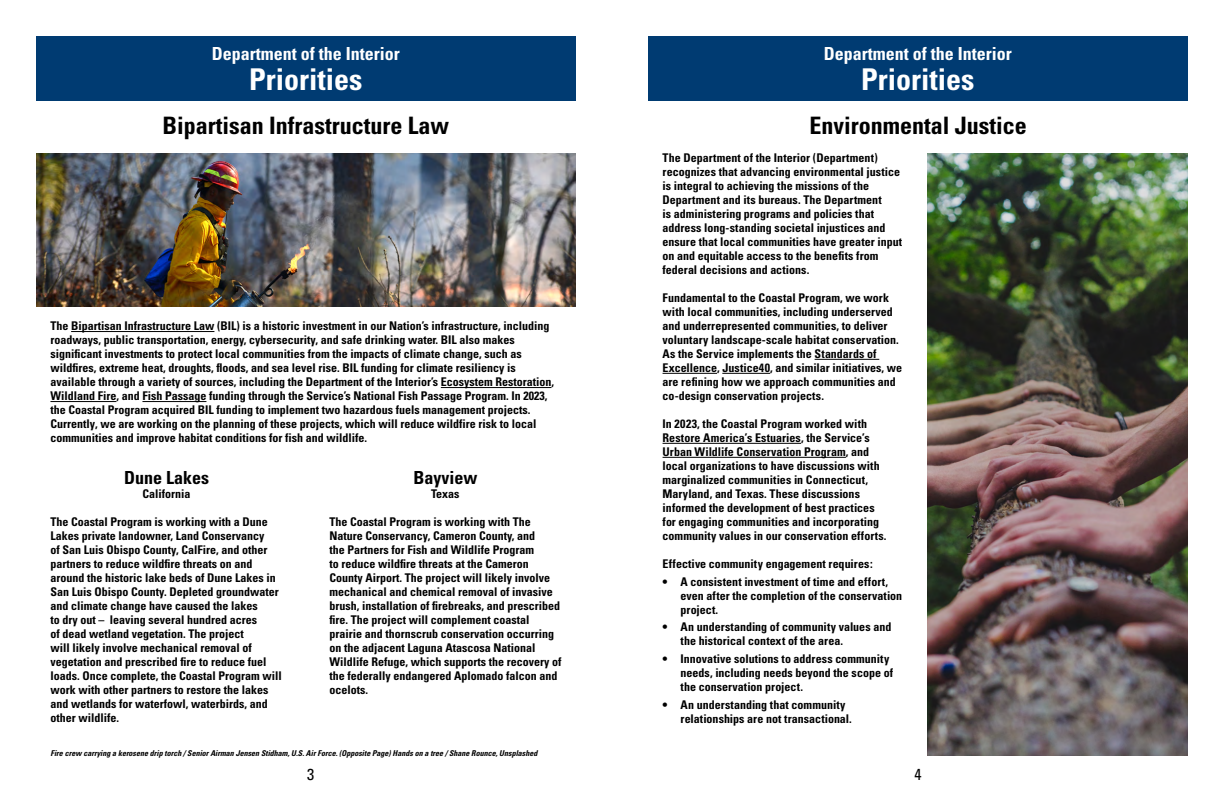
<style>
.page{position:relative;width:1224px;height:792px;background:#fff}
.page>*{position:absolute;margin:0;border:0;box-sizing:border-box;transform-origin:0 0}
.t1{font:700 condensed 30px "Univers";color:#fff}
.t2{font:700 condensed 24px "Univers";color:#000}
.t3{font:700 condensed 18px "Univers";color:#fff}
.t4{font:700 condensed 18px "Univers";color:#000}
.t5{font:condensed 16px "Univers";color:#000}
.t6{font:700 condensed 12px/14px "Univers";color:#000}
.t7{font:italic 700 condensed 8px "Univers";color:#000}
</style>
<div class="page">
<div style="left:36px;top:36px;width:540px;height:65px;background:#003b72"></div>
<div style="left:648px;top:36px;width:540px;height:65px;background:#003b72"></div>
<hr style="left:815px;top:359px;width:64px;height:1px;background:#000">
<hr style="left:663px;top:373px;width:54px;height:1px;background:#000">
<hr style="left:722px;top:373px;width:48px;height:1px;background:#000">
<hr style="left:663px;top:443px;width:138px;height:1px;background:#000">
<hr style="left:663px;top:457px;width:183px;height:1px;background:#000">
<img style="left:36px;top:153px;width:540px;height:153px">
<img style="left:927px;top:153px;width:261px;height:603px">
<hr style="left:71px;top:331px;width:143px;height:1px;background:#000">
<hr style="left:441px;top:387px;width:111px;height:1px;background:#000">
<hr style="left:50px;top:401px;width:66px;height:1px;background:#000">
<hr style="left:142px;top:401px;width:64px;height:1px;background:#000">
<h1 class="t3" style="left:212px;top:43px;width:189px">Department of the Interior</h1>
<h1 class="t1" style="left:249px;top:61px;width:115px">Priorities</h1>
<h2 class="t2" style="left:162px;top:111px;width:288px">Bipartisan Infrastructure Law</h2>
<p class="t6" style="left:50px;top:318px;width:505px">The Bipartisan Infrastructure Law (BIL) is a historic investment in our Nation’s infrastructure, including roadways, public transportation, energy, cybersecurity, and safe drinking water. BIL also makes significant investments to protect local communities from the impacts of climate change, such as wildfires, extreme heat, droughts, floods, and sea level rise. BIL funding for climate resiliency is available through a variety of sources, including the Department of the Interior’s Ecosystem Restoration, Wildland Fire, and Fish Passage funding through the Service’s National Fish Passage Program. In 2023, the Coastal Program acquired BIL funding to implement two hazardous fuels management projects.<br>Currently, we are working on the planning of these projects, which will reduce wildfire risk to local communities and improve habitat conditions for fish and wildlife.</p>
<h3 class="t4" style="left:124px;top:466px;width:86px">Dune Lakes</h3>
<h3 class="t6" style="left:143px;top:487px;width:50px">California</h3>
<p class="t6" style="left:51px;top:515px;width:233px">The Coastal Program is working with a Dune Lakes private landowner, Land Conservancy<br>of San Luis Obispo County, CalFire, and other partners to reduce wildfire threats on and around the historic lake beds of Dune Lakes in San Luis Obispo County. Depleted groundwater and climate change have caused the lakes<br>to dry out – leaving several hundred acres<br>of dead wetland vegetation. The project<br>will likely involve mechanical removal of vegetation and prescribed fire to reduce fuel loads. Once complete, the Coastal Program will work with other partners to restore the lakes and wetlands for waterfowl, waterbirds, and other wildlife.</p>
<h3 class="t4" style="left:413px;top:466px;width:65px">Bayview</h3>
<h3 class="t6" style="left:431px;top:487px;width:30px">Texas</h3>
<p class="t6" style="left:329px;top:515px;width:233px">The Coastal Program is working with The Nature Conservancy, Cameron County, and<br>the Partners for Fish and Wildlife Program<br>to reduce wildfire threats at the Cameron County Airport. The project will likely involve mechanical and chemical removal of invasive brush, installation of firebreaks, and prescribed fire. The project will complement coastal prairie and thornscrub conservation occurring on the adjacent Laguna Atascosa National Wildlife Refuge, which supports the recovery of the federally endangered Aplomado falcon and ocelots.</p>
<p class="t7" style="left:50px;top:748px;width:489px">Fire crew carrying a kerosene drip torch / Senior Airman Jensen Stidham, U.S. Air Force. (Opposite Page) Hands on a tree / Shane Rounce, Unsplashed</p>
<h3 class="t3" style="left:824px;top:43px;width:189px">Department of the Interior</h3>
<h1 class="t1" style="left:861px;top:61px;width:115px">Priorities</h1>
<h2 class="t2" style="left:809px;top:111px;width:219px">Environmental Justice</h2>
<p class="t6" style="left:663px;top:151px;width:241px">The Department of the Interior (Department) recognizes that advancing environmental justice is integral to achieving the missions of the Department and its bureaus. The Department<br>is administering programs and policies that address long-standing societal injustices and ensure that local communities have greater input on and equitable access to the benefits from federal decisions and actions.</p>
<p class="t6" style="left:663px;top:291px;width:241px">Fundamental to the Coastal Program, we work with local communities, including underserved and underrepresented communities, to deliver voluntary landscape-scale habitat conservation.<br>As the Service implements the Standards of Excellence, Justice40, and similar initiatives, we are refining how we approach communities and co-design conservation projects.</p>
<p class="t6" style="left:663px;top:417px;width:226px">In 2023, the Coastal Program worked with Restore America’s Estuaries, the Service’s Urban Wildlife Conservation Program, and local organizations to have discussions with marginalized communities in Connecticut, Maryland, and Texas. These discussions informed the development of best practices for engaging communities and incorporating community values in our conservation efforts.</p>
<p class="t6" style="left:663px;top:557px;width:212px">Effective community engagement requires:</p>
<p class="t6" style="left:681px;top:574px;width:223px;text-indent:-18px">• A consistent investment of time and effort, even after the completion of the conservation project.</p>
<p class="t6" style="left:681px;top:620px;width:212px;text-indent:-18px">• An understanding of community values and the historical context of the area.</p>
<p class="t6" style="left:681px;top:652px;width:214px;text-indent:-18px">• Innovative solutions to address community needs, including needs beyond the scope of the conservation project.</p>
<p class="t6" style="left:681px;top:697px;width:173px;text-indent:-18px">• An understanding that community relationships are not transactional.</p>
<h3 class="t5" style="left:307px;top:765px;width:9px">3</h3>
<h3 class="t5" style="left:914px;top:765px;width:9px">4</h3>
</div>
